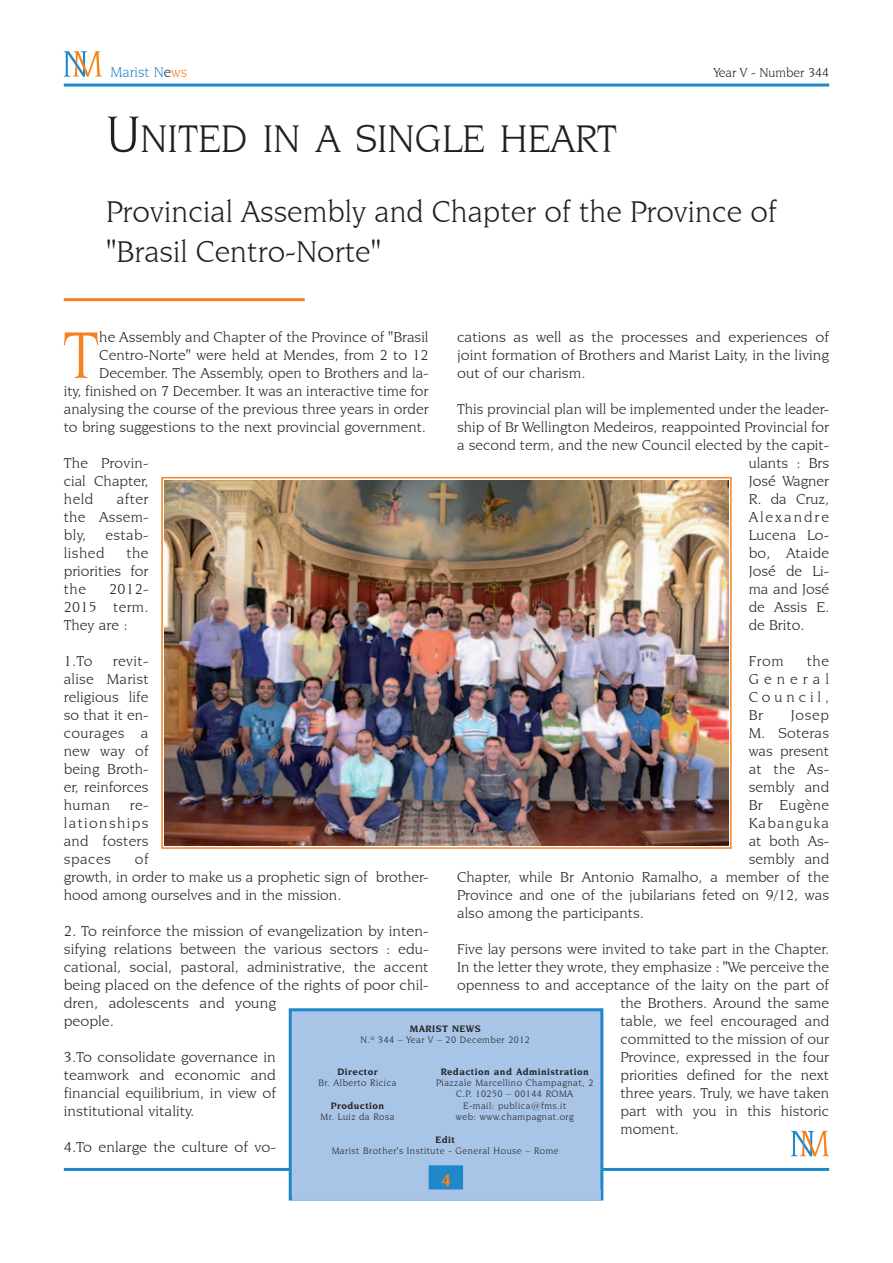
<style>
.page{position:relative;width:893px;height:1263px;background:#fff}
.page>*{position:absolute;margin:0;border:0;box-sizing:border-box;transform-origin:0 0}
.t1{font:70.2px "Novarese IT Cby BT";color:#f58220;scale:1.04 1}
.t2{font:40.5px "Novarese IT Cby BT";color:#231f20}
.t3{font:31.5px/39.8px "Novarese IT Cby BT";color:#231f20}
.t4{font:700 18px "Novarese IT Cby BT";color:#f58220}
.t5{font:15px/18px "Novarese IT Cby BT";color:#231f20;text-align:justify;scale:1.04 1}
.t6{font:15px/18px "Novarese IT Cby BT";color:#231f20;text-align:justify;scale:1.07 1}
.t7{font:15px "Novarese IT Cby BT";letter-spacing:.02em;color:#231f20;scale:1.04 1}
.t8{font:15px "Novarese IT Cby BT";color:#2088c9}
.t9{font:15px "Novarese IT Cby BT";letter-spacing:.125em;color:#231f20;scale:1.04 1}
.t10{font:15px "Novarese IT Cby BT";letter-spacing:.075em;color:#231f20;scale:1.04 1}
.t11{font:13.5px "Novarese IT Cby BT";color:#231f20}
.t12{font:9.75px/11.2px "Novarese IT Cby BT";letter-spacing:.05em;color:#231f20;text-align:center}
.t13{font:700 9.75px "Novarese IT Cby BT";letter-spacing:.05em;color:#231f20}
.s1{color:#231f20}
.s2{color:#f58220}
.s3{font-size:54px}
</style>
<div class="page">
<hr style="left:64px;top:84px;width:765px;height:3px;background:#2088c9">
<svg style="left:64px;top:51px;width:38px;height:26px"></svg>
<svg style="left:791px;top:1131px;width:38px;height:25px"></svg>
<hr style="left:64px;top:298px;width:241px;height:3px;background:#f58220">
<hr style="left:64px;top:1168px;width:765px;height:3px;background:#2088c9">
<div style="left:289px;top:1008px;width:314px;height:192px;background:#a8c4e6;border:3px solid #2088c9"></div>
<div style="left:429px;top:1165px;width:34px;height:25px;background:#2088c9;border:3px solid #2088c9"></div>
<div style="left:292px;top:1190px;width:309px;height:10px;background:#a8c4e6"></div>
<img style="left:165px;top:481px;width:564px;height:365px">
<div style="left:161px;top:477px;width:571px;height:372px;border:2px solid #f58220"></div>
<p class="t8" style="left:111px;top:63px;width:78px">Marist N<span class="s1">e</span><span class="s2">ws</span></p>
<p class="t11" style="left:714px;top:64px;width:117px">Year V - Number 344</p>
<h2 class="t2" style="left:106px;top:114px;width:512px"><span class="s3">U</span>NITED IN A SINGLE HEART</h2>
<h3 class="t3" style="left:106px;top:192px;width:672px">Provincial Assembly and Chapter of the Province of "Brasil Centro-Norte"</h3>
<p class="t5" style="left:64px;top:328px;width:352px;text-align:right">he Assembly and Chapter of the Province of "Brasil Centro-Norte" were held at Mendes, from 2 to 12<br>December. The Assembly, open to Brothers and la-<br>ity, finished on 7 December. It was an interactive time for analysing the course of the previous three years in order to bring suggestions to the next provincial government.</p>
<p class="t5" style="left:64px;top:454px;width:83px">The Provin&shy;cial Chapter, held</p>
<p class="t6" style="left:457px;top:328px;width:349px">cations as well as the processes and experiences of joint formation of Brothers and Marist Laity, in the living out of our charism.</p>
<p class="t5" style="left:457px;top:400px;width:359px">This provincial plan will be implemented under the leader-</p>
<p class="t5" style="left:457px;top:418px;width:359px">ship of Br Wellington Medeiros, reappointed Provincial for</p>
<p class="t5" style="left:457px;top:436px;width:359px">a second term, and the new Council elected by the capit-</p>
<p class="t5" style="left:749px;top:454px;width:79px">ulants : Brs</p>
<p class="t5" style="left:749px;top:472px;width:79px">José Wagner</p>
<p class="t5" style="left:749px;top:490px;width:79px">R. da Cruz,</p>
<p class="t9" style="left:749px;top:508px;width:79px">Alexandre</p>
<p class="t5" style="left:749px;top:526px;width:79px">Lucena Lo-</p>
<p class="t7" style="left:749px;top:544px;width:79px">bo, Ataide</p>
<p class="t5" style="left:749px;top:562px;width:79px">José de Li-</p>
<p class="t5" style="left:749px;top:580px;width:79px">ma and José</p>
<p class="t5" style="left:749px;top:598px;width:79px">de Assis E.</p>
<p class="t5" style="left:749px;top:616px;width:55px">de Brito.</p>
<p class="t5" style="left:749px;top:652px;width:35px">From</p>
<h1 class="t1" style="left:63px;top:313px;width:37px">T</h1>
<p class="t5" style="left:64px;top:490px;width:83px;text-indent:53px">after the Assem&shy;bly,</p>
<p class="t5" style="left:105px;top:526px;width:43px">estab-</p>
<p class="t5" style="left:64px;top:544px;width:83px;text-indent:63px">the priorities for the</p>
<p class="t5" style="left:64px;top:544px;width:41px">lished</p>
<p class="t5" style="left:64px;top:580px;width:83px;text-indent:45px">2012- 2015 term.<br>They are :</p>
<p class="t5" style="left:64px;top:652px;width:29px">1.To</p>
<p class="t5" style="left:749px;top:652px;width:79px;text-indent:58px">the General Council, Br</p>
<p class="t5" style="left:64px;top:652px;width:83px;text-indent:49px">revit&shy;alise Marist religious life so that it en&shy;courages a new way of being Broth&shy;er, reinforces human</p>
<p class="t5" style="left:791px;top:706px;width:38px">Josep</p>
<p class="t5" style="left:749px;top:724px;width:79px">M. Soteras</p>
<p class="t5" style="left:749px;top:742px;width:79px">was present</p>
<p class="t5" style="left:749px;top:760px;width:79px">at the As-</p>
<p class="t5" style="left:749px;top:778px;width:79px">sembly and</p>
<p class="t7" style="left:749px;top:796px;width:79px">Br Eugène</p>
<p class="t10" style="left:749px;top:814px;width:79px">Kabanguka</p>
<p class="t5" style="left:749px;top:832px;width:79px">at both As-</p>
<p class="t5" style="left:749px;top:850px;width:79px">sembly and</p>
<p class="t5" style="left:457px;top:868px;width:359px">Chapter, while Br Antonio Ramalho, a member of the</p>
<p class="t5" style="left:457px;top:886px;width:359px">Province and one of the jubilarians feted on 9/12, was</p>
<p class="t5" style="left:457px;top:904px;width:181px">also among the participants.</p>
<p class="t5" style="left:457px;top:940px;width:359px">Five lay persons were invited to take part in the Chapter.</p>
<p class="t5" style="left:457px;top:958px;width:359px">In the letter they wrote, they emphasize : "We perceive the</p>
<p class="t5" style="left:457px;top:976px;width:359px">openness to and acceptance of the laity on the part of</p>
<p class="t5" style="left:620px;top:994px;width:202px">the Brothers. Around the same</p>
<p class="t5" style="left:620px;top:1012px;width:202px">table, we feel encouraged and</p>
<p class="t5" style="left:620px;top:1030px;width:202px">committed to the mission of our</p>
<p class="t5" style="left:620px;top:1048px;width:202px">Province, expressed in the four</p>
<p class="t5" style="left:620px;top:1066px;width:202px">priorities defined for the next</p>
<p class="t5" style="left:620px;top:1084px;width:202px">three years. Truly, we have taken</p>
<p class="t5" style="left:620px;top:1102px;width:202px">part with you in this historic</p>
<p class="t5" style="left:620px;top:1120px;width:58px">moment.</p>
<p class="t5" style="left:64px;top:796px;width:83px;text-indent:66px">re&shy;lationships and fosters spaces</p>
<p class="t5" style="left:64px;top:850px;width:352px;text-align:left;text-indent:71px">of<br>growth, in order to make us a prophetic sign of brother&shy;hood among ourselves and in the mission.</p>
<p class="t6" style="left:64px;top:922px;width:342px;text-align:left">2. To reinforce the mission of evangelization by inten&shy;sifying relations between the various sectors : edu&shy;cational, social, pastoral, administrative, the accent being placed on the defence of the rights of poor chil&shy;dren, adolescents and young<br>people.</p>
<p class="t6" style="left:64px;top:1048px;width:200px">3.To consolidate governance in teamwork and economic and financial equilibrium, in view of institutional vitality.</p>
<p class="t6" style="left:64px;top:1138px;width:200px">4.To enlarge the culture of vo-</p>
<p class="t13" style="left:410px;top:1023px;width:72px">Marist NEWS</p>
<p class="t12" style="left:360px;top:1034px;width:171px">N.º 344 – Year V – 20 December 2012</p>
<p class="t13" style="left:337px;top:1066px;width:42px">Director</p>
<p class="t12" style="left:319px;top:1077px;width:79px">Br. Alberto Ricica</p>
<p class="t13" style="left:331px;top:1099px;width:55px">Production</p>
<p class="t12" style="left:321px;top:1111px;width:75px">Mr. Luiz da Rosa</p>
<p class="t13" style="left:441px;top:1066px;width:150px">Redaction and Administration</p>
<p class="t12" style="left:436px;top:1077px;width:159px">Piazzale Marcellino Champagnat, 2<br>C.P. 10250 – 00144 ROMA<br>E-mail: publica@fms.it<br>web: www.champagnat.org</p>
<p class="t13" style="left:435px;top:1133px;width:21px">Edit</p>
<p class="t12" style="left:332px;top:1145px;width:228px">Marist Brother's Institute - General House – Rome</p>
<p class="t4" style="left:441px;top:1169px;width:12px">4</p>
</div>
